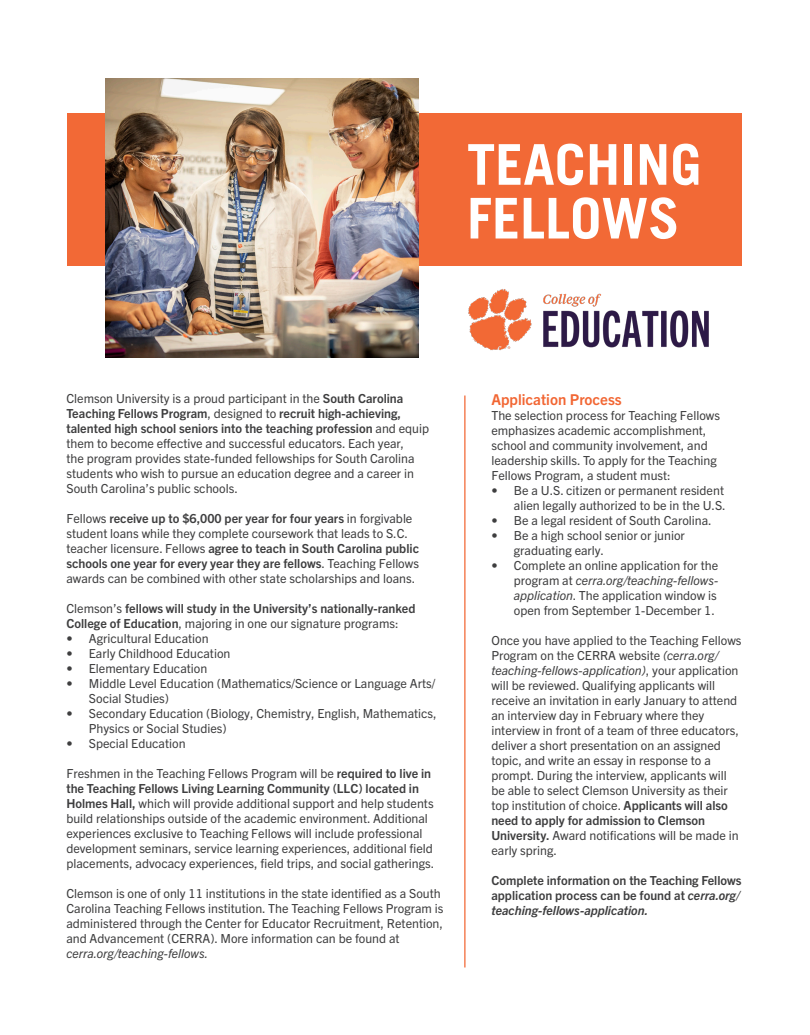
<style>
.page{position:relative;width:810px;height:1035px;background:#fff}
.page>*{position:absolute;margin:0;border:0;box-sizing:border-box;transform-origin:0 0}
.t1{font:700 56.25px "Trade Gothic LT Std";color:#fff}
.t2{font:700 15px "Trade Gothic Next LT Pro";color:#f26633}
.t3{font:12.5px/15px "Trade Gothic Next LT Pro";color:#3e3e3f}
.t4{font:700 12.5px/15px "Trade Gothic Next LT Pro";color:#3e3e3f}
.s1{font-weight:700}
.s2{font-weight:400}
.s3{font-style:italic}
</style>
<div class="page">
<div style="left:68px;top:114px;width:674px;height:152px;background:#f26936"></div>
<hr style="left:464px;top:396px;width:2px;height:572px;background:#f26633">
<img style="left:105px;top:79px;width:313px;height:278px">
<img style="left:468px;top:289px;width:241px;height:62px">
<p class="t1" style="left:467px;top:130px;width:236px">TEACHING</p>
<p class="t1" style="left:467px;top:184px;width:214px">FELLOWS</p>
<p class="t3" style="left:66px;top:391px;width:364px">Clemson University is a proud participant in the <span class="s1">South Carolina Teaching Fellows Program</span>, designed to <span class="s1">recruit high-achieving, talented high school seniors into the teaching profession</span> and equip them to become effective and successful educators. Each year,<br>the program provides state-funded fellowships for South Carolina students who wish to pursue an education degree and a career in South Carolina’s public schools.</p>
<p class="t3" style="left:66px;top:511px;width:354px">Fellows <span class="s1">receive up to $6,000 per year for four years</span> in forgivable student loans while they complete coursework that leads to S.C. teacher licensure. Fellows <span class="s1">agree to teach in South Carolina public schools one year for every year they are fellows</span>. Teaching Fellows awards can be combined with other state scholarships and loans.</p>
<p class="t4" style="left:66px;top:601px;width:351px"><span class="s2">Clemson’s</span> fellows will study in the University’s nationally-ranked<br>College of Education<span class="s2">, majoring in one our signature programs:</span></p>
<p class="t3" style="left:66px;top:631px;width:144px">• Agricultural Education</p>
<p class="t3" style="left:66px;top:646px;width:166px">• Early Childhood Education</p>
<p class="t3" style="left:66px;top:661px;width:142px">• Elementary Education</p>
<p class="t3" style="left:89px;top:676px;width:348px;text-indent:-22px">• Middle Level Education (Mathematics/Science or Language Arts/<br>Social Studies)</p>
<p class="t3" style="left:89px;top:706px;width:349px;text-indent:-22px">• Secondary Education (Biology, Chemistry, English, Mathematics,<br>Physics or Social Studies)</p>
<p class="t3" style="left:66px;top:736px;width:121px">• Special Education</p>
<p class="t3" style="left:66px;top:766px;width:370px">Freshmen in the Teaching Fellows Program will be <span class="s1">required to live in the Teaching Fellows Living Learning Community (LLC) located in Holmes Hall,</span> which will provide additional support and help students build relationships outside of the academic environment. Additional experiences exclusive to Teaching Fellows will include professional development seminars, service learning experiences, additional field placements, advocacy experiences, field trips, and social gatherings.</p>
<p class="t3" style="left:66px;top:886px;width:379px">Clemson is one of only 11 institutions in the state identified as a South Carolina Teaching Fellows institution. The Teaching Fellows Program is administered through the Center for Educator Recruitment, Retention, and Advancement (CERRA). More information can be found at <span class="s3">cerra.org/teaching-fellows.</span></p>
<p class="t2" style="left:491px;top:389px;width:132px">Application Process</p>
<p class="t3" style="left:491px;top:408px;width:230px">The selection process for Teaching Fellows emphasizes academic accomplishment, school and community involvement, and leadership skills. To apply for the Teaching Fellows Program, a student must:</p>
<p class="t3" style="left:491px;top:483px;width:236px;text-align:right">• Be a U.S. citizen or permanent resident alien legally authorized to be in the U.S.</p>
<p class="t3" style="left:491px;top:513px;width:222px">• Be a legal resident of South Carolina.</p>
<p class="t3" style="left:514px;top:528px;width:173px;text-indent:-22px">• Be a high school senior or junior graduating early.</p>
<p class="t3" style="left:514px;top:558px;width:206px;text-align:justify;text-indent:-22px">• Complete an online application for the program at <span class="s3">cerra.org/teaching-fellows&shy;application</span>. The application window is open from September 1-December 1.</p>
<p class="t3" style="left:491px;top:633px;width:252px">Once you have applied to the Teaching Fellows Program on the CERRA website <span class="s3">(cerra.org/ teaching-fellows-application)</span>, your application will be reviewed. Qualifying applicants will receive an invitation in early January to attend an interview day in February where they interview in front of a team of three educators, deliver a short presentation on an assigned topic, and write an essay in response to a prompt. During the interview, applicants will be able to select Clemson University as their top institution of choice. <span class="s1">Applicants will also need to apply for admission to Clemson University.</span> Award notifications will be made in early spring.</p>
<p class="t4" style="left:491px;top:873px;width:252px">Complete information on the Teaching Fellows application process can be found at <span class="s3">cerra.org/ teaching-fellows-application.</span></p>
</div>
